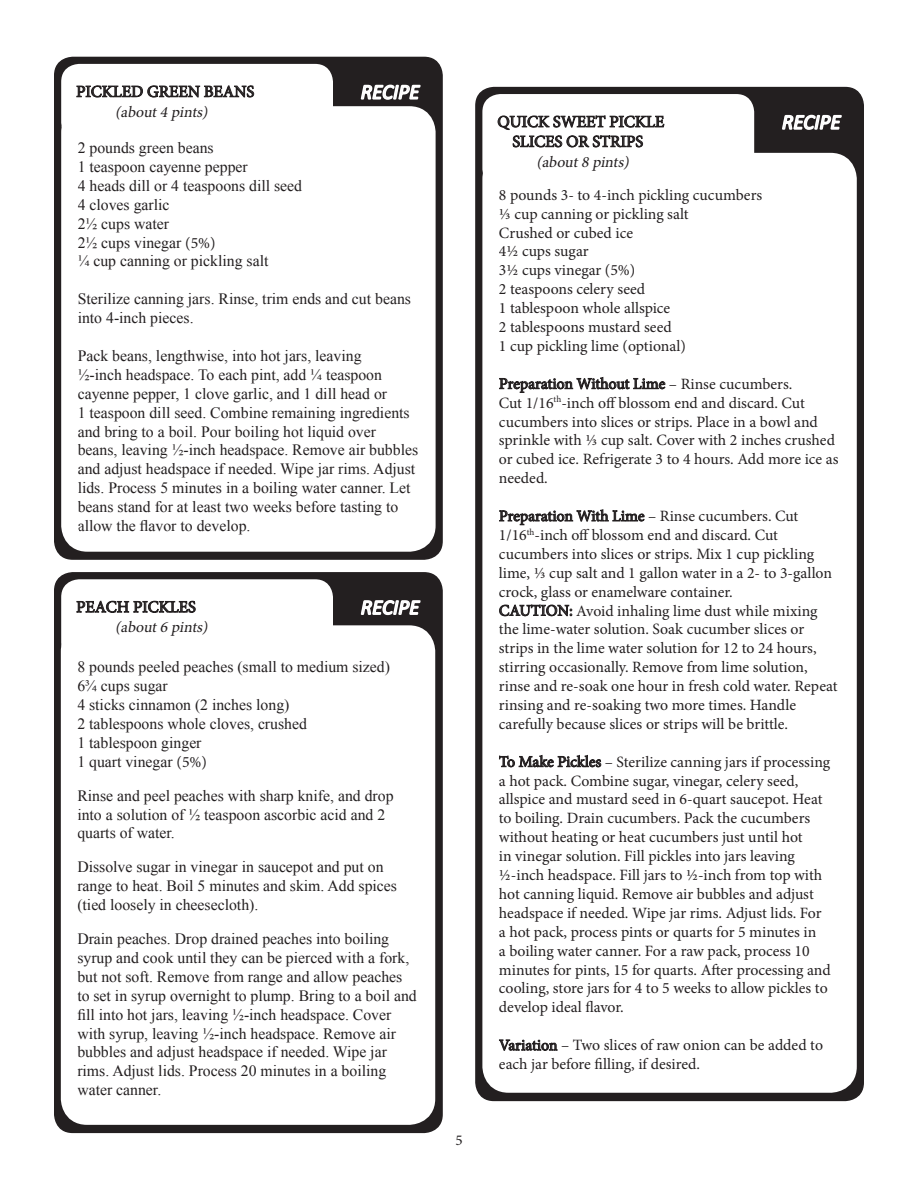
<style>
.page{position:relative;width:918px;height:1188px;background:#fff}
.page>*{position:absolute;margin:0;border:0;box-sizing:border-box;transform-origin:0 0}
.t1{font:italic 21px "Calibri";color:#fff}
.t2{font:16.5px "Minion Pro";color:#231f20}
.t3{font:15.75px/18.9px "Minion Pro";color:#231f20}
.t4{font:15.75px/18.9px "Times New Roman";color:#231f20}
.t5{font:italic 15.75px "Minion Pro";color:#231f20}
.t6{font:15px "Minion Pro";color:#231f20}
.s1{color:#231f20}
.s2{font-size:18px;color:#231f20}
.s3{font-family:"Minion Pro"}
</style>
<div class="page">
<div style="left:476px;top:88px;width:387px;height:1012px;background:#231f20;border-radius:18px"></div>
<svg style="left:782px;top:114px;width:60px;height:16px"></svg>
<div style="left:475px;top:87px;width:389px;height:1014px;border:2px solid #231f20;border-radius:18px"></div>
<div style="left:55px;top:57px;width:387px;height:502px;background:#231f20;border-radius:18px"></div>
<svg style="left:360px;top:84px;width:61px;height:16px"></svg>
<div style="left:54px;top:57px;width:389px;height:503px;border:2px solid #231f20;border-radius:18px"></div>
<div style="left:69px;top:114px;width:358px;height:429px;background:#fff;border-radius:18px"></div>
<div style="left:61px;top:106px;width:375px;height:446px;border:16px solid #fff;border-radius:18px"></div>
<div style="left:55px;top:573px;width:387px;height:559px;background:#231f20;border-radius:18px"></div>
<svg style="left:360px;top:600px;width:61px;height:16px"></svg>
<div style="left:54px;top:572px;width:389px;height:561px;border:2px solid #231f20;border-radius:18px"></div>
<div style="left:69px;top:634px;width:358px;height:483px;background:#fff;border-radius:18px"></div>
<div style="left:61px;top:625px;width:374px;height:500px;border:16px solid #fff;border-radius:18px"></div>
<div style="left:61px;top:579px;width:272px;height:81px;background:#fff;border-radius:18px"></div>
<svg style="left:76px;top:601px;width:120px;height:12px"></svg>
<div style="left:491px;top:161px;width:358px;height:923px;background:#fff;border-radius:18px"></div>
<svg style="left:499px;top:377px;width:166px;height:16px"></svg>
<svg style="left:499px;top:509px;width:146px;height:16px"></svg>
<svg style="left:499px;top:604px;width:73px;height:12px"></svg>
<svg style="left:499px;top:754px;width:102px;height:14px"></svg>
<svg style="left:499px;top:1040px;width:59px;height:11px"></svg>
<div style="left:482px;top:153px;width:375px;height:940px;border:16px solid #fff;border-radius:18px"></div>
<div style="left:482px;top:94px;width:272px;height:93px;background:#fff;border-radius:18px"></div>
<svg style="left:498px;top:115px;width:166px;height:32px"></svg>
<div style="left:61px;top:64px;width:272px;height:76px;background:#fff;border-radius:18px"></div>
<svg style="left:76px;top:85px;width:178px;height:12px"></svg>
<p class="t2" style="left:76px;top:80px;width:180px">PICKLED GREEN BEANS</p>
<p class="t5" style="left:115px;top:101px;width:98px">(about4 pints)</p>
<p class="t1" style="left:361px;top:78px;width:82px">RECIPE<span class="s1">--</span><span class="s2">_</span></p>
<p class="t4" style="left:78px;top:138px;width:138px">2 pounds green beans</p>
<p class="t4" style="left:78px;top:157px;width:172px">1 teaspoon cayenne pepper</p>
<p class="t4" style="left:78px;top:176px;width:226px">4 heads dill or 4 teaspoons dill seed</p>
<p class="t4" style="left:78px;top:195px;width:93px">4 cloves garlic</p>
<p class="t4" style="left:78px;top:214px;width:93px">2½ cups water</p>
<p class="t4" style="left:78px;top:233px;width:139px">2½ cups vinegar <span class="s3">(5%)</span></p>
<p class="t4" style="left:78px;top:251px;width:192px">¼ cup canning or pickling salt</p>
<p class="t4" style="left:78px;top:289px;width:335px">Sterilize canning jars. Rinse, trim ends and cut beans into 4-inch pieces.</p>
<p class="t4" style="left:78px;top:346px;width:285px">Pack beans, lengthwise, into hot jars, leaving</p>
<p class="t4" style="left:78px;top:365px;width:306px">½-inch headspace. To each pint, add ¼ teaspoon</p>
<p class="t4" style="left:78px;top:384px;width:311px">cayenne pepper, 1 clove garlic, and 1 dill head or</p>
<p class="t4" style="left:78px;top:403px;width:342px">1 teaspoon dill seed. Combine remaining ingredients and bring to a boil. Pour boiling hot liquid over beans, leaving ½-inch headspace. Remove air bubbles and adjust headspace if needed. Wipe jar rims. Adjust lids. Process 5 minutes in a boiling water canner. Let beans stand for at least two weeks before tasting to allow the flavor to develop.</p>
<p class="t2" style="left:76px;top:596px;width:121px">PEACH PICKLES</p>
<p class="t5" style="left:115px;top:616px;width:98px">(about6 pints)</p>
<p class="t1" style="left:361px;top:593px;width:82px">RECIPE<span class="s1">--</span><span class="s2">_</span></p>
<p class="t4" style="left:77px;top:657px;width:314px">8 pounds peeled peaches (small to medium sized)</p>
<p class="t4" style="left:77px;top:676px;width:92px">6¾ cups sugar</p>
<p class="t4" style="left:77px;top:695px;width:214px">4 sticks cinnamon (2 inches long)</p>
<p class="t4" style="left:77px;top:714px;width:231px">2 tablespoons whole cloves, crushed</p>
<p class="t4" style="left:77px;top:733px;width:126px">1 tablespoon ginger</p>
<p class="t4" style="left:77px;top:752px;width:131px">1 quart vinegar <span class="s3">(5%)</span></p>
<p class="t4" style="left:77px;top:786px;width:318px">Rinse and peel peaches with sharp knife, and drop into a solution of ½ teaspoon ascorbic acid and 2 quarts of water.</p>
<p class="t4" style="left:77px;top:857px;width:321px">Dissolve sugar in vinegar in saucepot and put on range to heat. Boil 5 minutes and skim. Add spices (tied loosely in cheesecloth).</p>
<p class="t4" style="left:77px;top:929px;width:341px">Drain peaches. Drop drained peaches into boiling syrup and cook until they can be pierced with a fork, but not soft. Remove from range and allow peaches to set in syrup overnight to plump. Bring to a boil and fill into hot jars, leaving ½-inch headspace. Cover with syrup, leaving ½-inch headspace. Remove air bubbles and adjust headspace if needed. Wipe jar rims. Adjust lids. Process 20 minutes in a boiling water canner.</p>
<p class="t6" style="left:455px;top:1130px;width:9px">5</p>
<p class="t2" style="left:497px;top:111px;width:168px">QUICK SWEET PICKLE</p>
<p class="t2" style="left:512px;top:130px;width:132px">SLICES OR STRIPS</p>
<p class="t5" style="left:536px;top:151px;width:98px">(about8 pints)</p>
<p class="t1" style="left:782px;top:108px;width:82px">RECIPE<span class="s1">--</span><span class="s2">_</span></p>
<p class="t3" style="left:499px;top:185px;width:265px">8 pounds 3- to 4-inch pickling cucumbers</p>
<p class="t3" style="left:499px;top:204px;width:191px">⅓ cup canning or pickling salt</p>
<p class="t3" style="left:499px;top:223px;width:136px">Crushed or cubed ice</p>
<p class="t3" style="left:499px;top:242px;width:91px">4½ cups sugar</p>
<p class="t3" style="left:499px;top:261px;width:138px">3½ cups vinegar (5%)</p>
<p class="t3" style="left:499px;top:280px;width:148px">2 teaspoons celery seed</p>
<p class="t3" style="left:499px;top:299px;width:173px">1 tablespoon whole allspice</p>
<p class="t3" style="left:499px;top:318px;width:174px">2 tablespoons mustard seed</p>
<p class="t3" style="left:499px;top:336px;width:188px">1 cup pickling lime (optional)</p>
<p class="t3" style="left:499px;top:374px;width:341px">Preparation Without Lime – Rinse cucumbers.<br>Cut 1/16<sup>th</sup>-inch off blossom end and discard. Cut cucumbers into slices or strips. Place in a bowl and sprinkle with ⅓ cup salt. Cover with 2 inches crushed or cubed ice. Refrigerate 3 to 4 hours. Add more ice as needed.</p>
<p class="t3" style="left:499px;top:507px;width:301px">Preparation With Lime – Rinse cucumbers. Cut<br>1/16<sup>th</sup>-inch off blossom end and discard. Cut</p>
<p class="t3" style="left:499px;top:544px;width:317px">cucumbers into slices or strips. Mix 1 cup pickling</p>
<p class="t3" style="left:499px;top:563px;width:335px">lime, ⅓ cup salt and 1 gallon water in a 2- to 3-gallon crock, glass or enamelware container.</p>
<p class="t3" style="left:499px;top:601px;width:320px">CAUTION: Avoid inhaling lime dust while mixing</p>
<p class="t3" style="left:499px;top:620px;width:340px">the lime-water solution. Soak cucumber slices or strips in the lime water solution for 12 to 24 hours, stirring occasionally. Remove from lime solution, rinse and re-soak one hour in fresh cold water. Repeat rinsing and re-soaking two more times. Handle carefully because slices or strips will be brittle.</p>
<p class="t3" style="left:499px;top:752px;width:333px">To Make Pickles – Sterilize canning jars if processing a hot pack. Combine sugar, vinegar, celery seed, allspice and mustard seed in 6-quart saucepot. Heat to boiling. Drain cucumbers. Pack the cucumbers without heating or heat cucumbers just until hot<br>in vinegar solution. Fill pickles into jars leaving ½-inch headspace. Fill jars to ½-inch from top with hot canning liquid. Remove air bubbles and adjust headspace if needed. Wipe jar rims. Adjust lids. For a hot pack, process pints or quarts for 5 minutes in<br>a boiling water canner. For a raw pack, process 10 minutes for pints, 15 for quarts. After processing and cooling, store jars for 4 to 5 weeks to allow pickles to develop ideal flavor.</p>
<p class="t3" style="left:499px;top:1036px;width:326px">Variation – Two slices of raw onion can be added to each jar before filling, if desired.</p>
</div>
